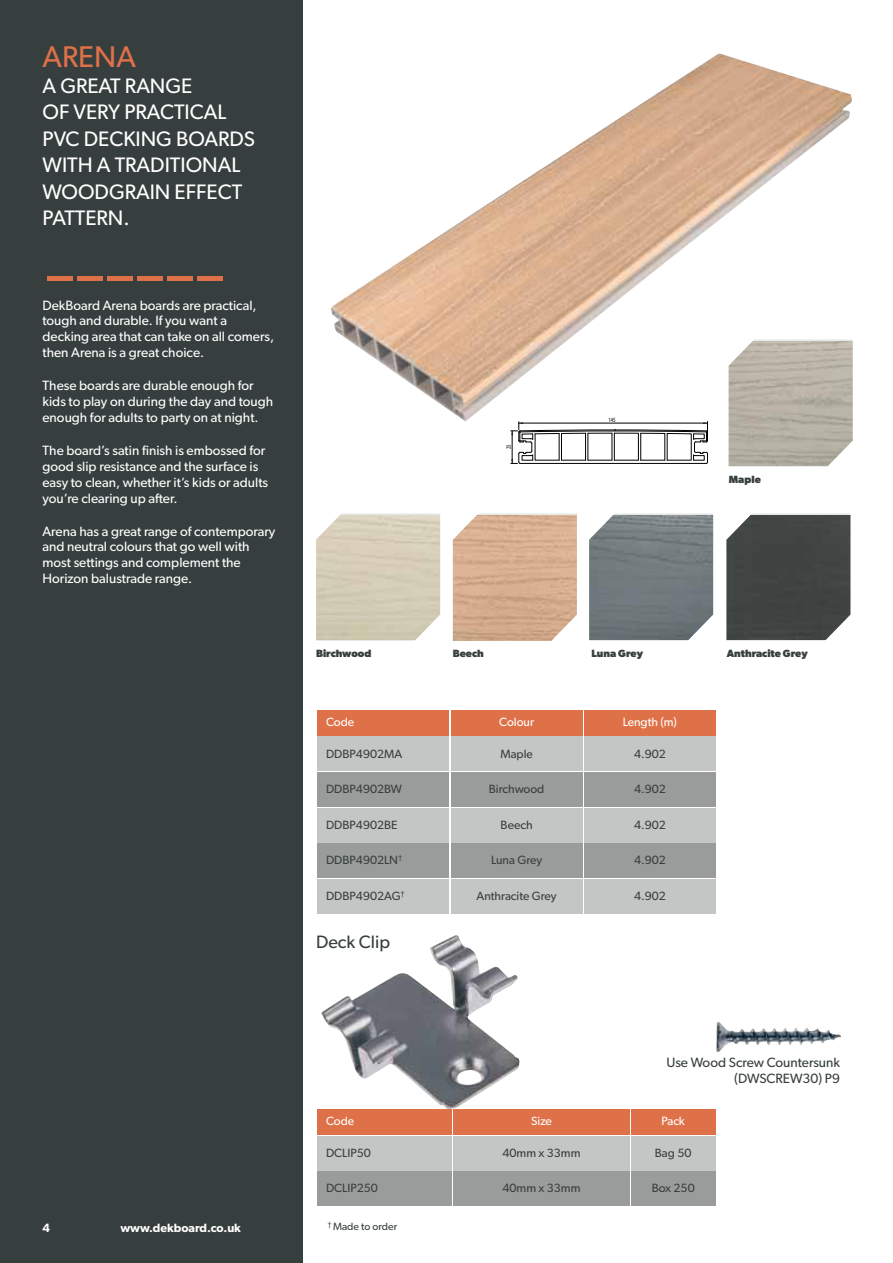
<style>
.page{position:relative;width:893px;height:1263px;background:#fff}
.page>*{position:absolute;margin:0;border:0;box-sizing:border-box;transform-origin:0 0}
.t1{font:55.5px "Gibson";color:#df7149}
.t2{font:30px "Gibson";color:#df7149}
.t3{font:21px/26.4px "Gibson";color:#fff}
.t4{font:18px "Gibson";color:#373f3e}
.t5{font:13.5px/15.9px "Gibson";color:#fff}
.t6{font:13.5px/15.9px "Gibson";color:#373f3e;text-align:right}
.t7{font:12px "Gibson";color:#373f3e}
.t8{font:12px "Gibson";color:#fff}
.t9{font:600 12px "Gibson";color:#fff}
.t10{font:700 10.5px "Gibson";color:#373f3e}
.t11{font:10.5px "Gibson";color:#373f3e}
.t12{font:6.45px "Myriad Pro";color:#000;scale:.75 1}
</style>
<div class="page">
<div style="left:0;top:0;width:302px;height:1263px;background:#373f3e"></div>
<div style="left:318px;top:710px;width:131px;height:25px;background:#df7149"></div>
<div style="left:451px;top:710px;width:131px;height:25px;background:#df7149"></div>
<div style="left:584px;top:710px;width:132px;height:25px;background:#df7149"></div>
<div style="left:318px;top:737px;width:131px;height:34px;background:#c4c5c5"></div>
<div style="left:451px;top:737px;width:131px;height:34px;background:#c4c5c5"></div>
<div style="left:584px;top:737px;width:132px;height:34px;background:#c4c5c5"></div>
<div style="left:318px;top:772px;width:131px;height:34px;background:#9a9c9c"></div>
<div style="left:451px;top:772px;width:131px;height:34px;background:#9a9c9c"></div>
<div style="left:584px;top:772px;width:132px;height:34px;background:#9a9c9c"></div>
<div style="left:318px;top:808px;width:131px;height:34px;background:#c4c5c5"></div>
<div style="left:451px;top:808px;width:131px;height:34px;background:#c4c5c5"></div>
<div style="left:584px;top:808px;width:132px;height:34px;background:#c4c5c5"></div>
<div style="left:318px;top:843px;width:131px;height:34px;background:#9a9c9c"></div>
<div style="left:451px;top:843px;width:131px;height:34px;background:#9a9c9c"></div>
<div style="left:584px;top:843px;width:132px;height:34px;background:#9a9c9c"></div>
<div style="left:318px;top:879px;width:131px;height:34px;background:#c4c5c5"></div>
<div style="left:451px;top:879px;width:131px;height:34px;background:#c4c5c5"></div>
<div style="left:584px;top:879px;width:132px;height:34px;background:#c4c5c5"></div>
<div style="left:318px;top:1109px;width:134px;height:25px;background:#df7149"></div>
<div style="left:453px;top:1109px;width:177px;height:25px;background:#df7149"></div>
<div style="left:631px;top:1109px;width:84px;height:25px;background:#df7149"></div>
<div style="left:318px;top:1136px;width:134px;height:34px;background:#c4c5c5"></div>
<div style="left:453px;top:1136px;width:177px;height:34px;background:#c4c5c5"></div>
<div style="left:631px;top:1136px;width:84px;height:34px;background:#c4c5c5"></div>
<div style="left:318px;top:1171px;width:134px;height:34px;background:#9a9c9c"></div>
<div style="left:453px;top:1171px;width:177px;height:34px;background:#9a9c9c"></div>
<div style="left:631px;top:1171px;width:84px;height:34px;background:#9a9c9c"></div>
<img style="left:321px;top:935px;width:199px;height:174px">
<img style="left:331px;top:54px;width:521px;height:368px">
<svg style="left:316px;top:513px;width:124px;height:128px"></svg>
<img style="left:316px;top:515px;width:124px;height:124px">
<img style="left:453px;top:515px;width:124px;height:126px">
<svg style="left:589px;top:513px;width:124px;height:128px"></svg>
<img style="left:589px;top:515px;width:124px;height:124px">
<svg style="left:726px;top:513px;width:124px;height:128px"></svg>
<div style="left:726px;top:515px;width:124px;height:124px;background:#404443"></div>
<svg style="left:729px;top:339px;width:124px;height:128px"></svg>
<img style="left:729px;top:341px;width:124px;height:124px">
<img style="left:716px;top:1022px;width:113px;height:30px">
<div style="left:499px;top:411px;width:213px;height:84px;background:#fff"></div>
<svg style="left:511px;top:422px;width:197px;height:42px"></svg>
<h2 class="t2" style="left:43px;top:45px;width:95px">ARENA</h2>
<h3 class="t3" style="left:43px;top:75px;width:214px">A GREAT RANGE<br>OF VERY PRACTICAL<br>PVC DECKING BOARDS<br>WITH A TRADITIONAL<br>WOODGRAIN EFFECT<br>PATTERN.</h3>
<h1 class="t1" style="left:47px;top:254px;width:177px">– – – – – –</h1>
<p class="t5" style="left:43px;top:298px;width:233px">DekBoard Arena boards are practical, tough and durable. If you want a decking area that can take on all comers, then Arena is a great choice.</p>
<p class="t5" style="left:43px;top:379px;width:232px">These boards are durable enough for kids to play on during the day and tough enough for adults to party on at night.</p>
<p class="t5" style="left:43px;top:444px;width:227px">The board’s satin finish is embossed for good slip resistance and the surface is easy to clean, whether it’s kids or adults you’re clearing up after.</p>
<p class="t5" style="left:43px;top:524px;width:234px">Arena has a great range of contemporary and neutral colours that go well with most settings and complement the Horizon balustrade range.</p>
<p class="t12" style="left:505px;top:449px;width:8px;rotate:-90deg">25</p>
<p class="t12" style="left:608px;top:416px;width:11px">145</p>
<p class="t10" style="left:316px;top:649px;width:57px">Birchwood</p>
<p class="t10" style="left:591px;top:649px;width:53px">Luna Grey</p>
<p class="t10" style="left:453px;top:649px;width:33px">Beech</p>
<p class="t8" style="left:326px;top:718px;width:30px">Code</p>
<p class="t8" style="left:499px;top:718px;width:36px">Colour</p>
<p class="t8" style="left:623px;top:718px;width:56px">Length (m)</p>
<p class="t7" style="left:326px;top:749px;width:78px">DDBP4902MA</p>
<p class="t7" style="left:500px;top:749px;width:34px">Maple</p>
<p class="t7" style="left:634px;top:749px;width:33px">4.902</p>
<p class="t7" style="left:326px;top:784px;width:78px">DDBP4902BW</p>
<p class="t7" style="left:489px;top:784px;width:57px">Birchwood</p>
<p class="t7" style="left:634px;top:784px;width:33px">4.902</p>
<p class="t7" style="left:326px;top:820px;width:73px">DDBP4902BE</p>
<p class="t7" style="left:501px;top:820px;width:34px">Beech</p>
<p class="t7" style="left:634px;top:820px;width:33px">4.902</p>
<p class="t7" style="left:326px;top:855px;width:78px">DDBP4902LN<sup>†</sup></p>
<p class="t7" style="left:491px;top:855px;width:53px">Luna Grey</p>
<p class="t7" style="left:634px;top:855px;width:33px">4.902</p>
<p class="t7" style="left:326px;top:891px;width:80px">DDBP4902AG<sup>†</sup></p>
<p class="t7" style="left:477px;top:891px;width:82px">Anthracite Grey</p>
<p class="t7" style="left:634px;top:891px;width:33px">4.902</p>
<h3 class="t4" style="left:316px;top:935px;width:75px">Deck Clip</h3>
<p class="t10" style="left:729px;top:475px;width:33px">Maple</p>
<p class="t10" style="left:727px;top:649px;width:83px">Anthracite Grey</p>
<p class="t9" style="left:43px;top:1223px;width:9px">4</p>
<p class="t9" style="left:120px;top:1223px;width:122px">www.dekboard.co.uk</p>
<p class="t6" style="left:666px;top:1056px;width:175px">Use Wood Screw Countersunk (DWSCREW30) P9</p>
<p class="t8" style="left:326px;top:1117px;width:30px">Code</p>
<p class="t8" style="left:531px;top:1117px;width:22px">Size</p>
<p class="t8" style="left:661px;top:1117px;width:25px">Pack</p>
<p class="t7" style="left:326px;top:1148px;width:46px">DCLIP50</p>
<p class="t7" style="left:503px;top:1148px;width:80px">40mm x 33mm</p>
<p class="t7" style="left:655px;top:1148px;width:38px">Bag 50</p>
<p class="t7" style="left:326px;top:1184px;width:53px">DCLIP250</p>
<p class="t7" style="left:503px;top:1184px;width:80px">40mm x 33mm</p>
<p class="t7" style="left:652px;top:1184px;width:45px">Box 250</p>
<p class="t11" style="left:327px;top:1223px;width:71px"><sup>†</sup> Made to order</p>
</div>
